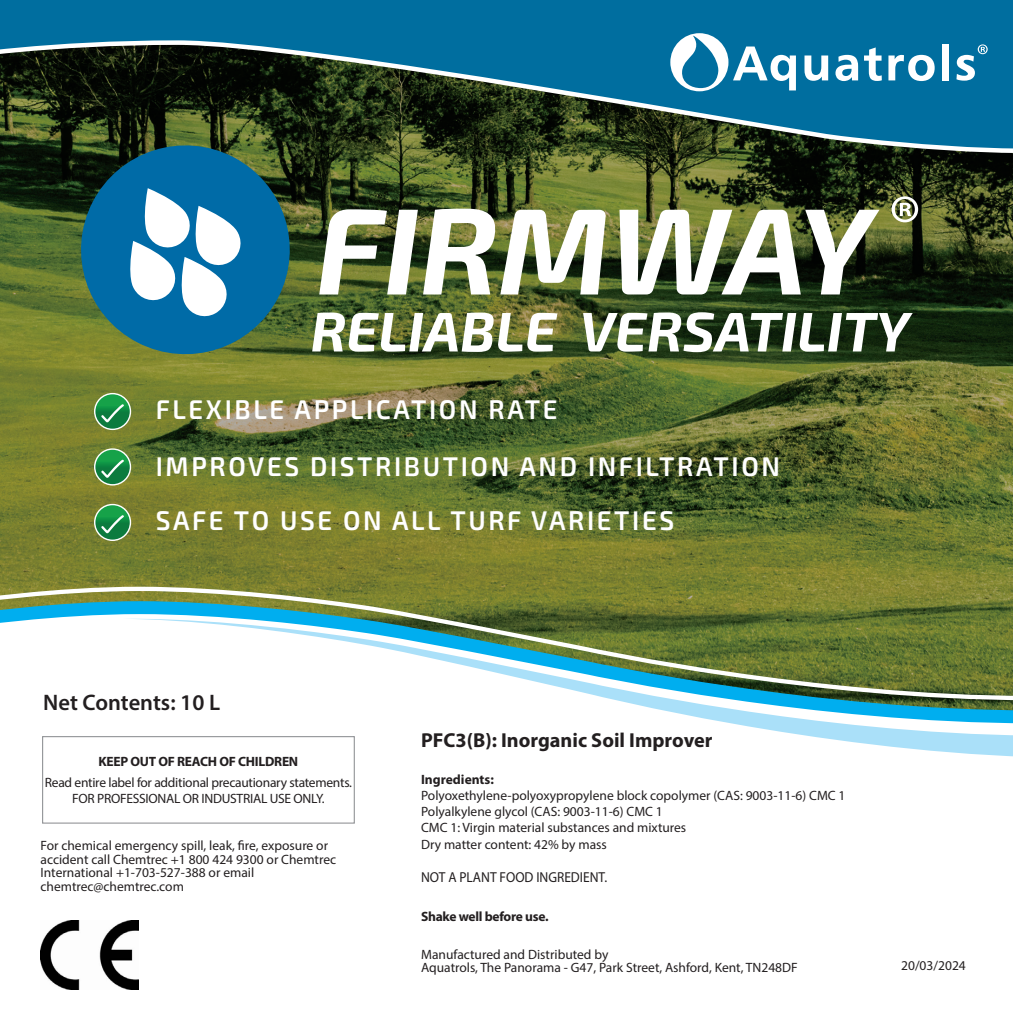
<style>
.page{position:relative;width:1013px;height:1013px;background:#fff}
.page>*{position:absolute;margin:0;border:0;box-sizing:border-box;transform-origin:0 0}
.t1{font:italic 700 55.8px "Exo 2";color:#fff}
.t2{font:600 27px "Exo 2";letter-spacing:.1em;color:#fff;scale:.96 1}
.t3{font:600 22.5px "Myriad Pro";color:#231f20}
.t4{font:700 20.25px "Myriad Pro";color:#231f20}
.t5{font:14.4px "Myriad Pro";color:#231f20;scale:.93 1}
.t6{font:13.5px/16.2px "Myriad Pro";color:#231f20}
.t7{font:13.5px/16.2px "Myriad Pro";letter-spacing:-.02em;color:#231f20;text-align:center}
.t8{font:700 13.5px "Myriad Pro";letter-spacing:-.02em;color:#231f20}
.s1{font-weight:700}
</style>
<div class="page">
<img style="left:0;top:164px;width:1012px;height:422px">
<svg style="left:0;top:586px;width:1012px;height:15px;background:#8b8f43"></svg>
<svg style="left:730px;top:723px;width:282px;height:34px"></svg>
<svg style="left:0;top:601px;width:1012px;height:122px"></svg>
<svg style="left:94px;top:448px;width:37px;height:37px"></svg>
<svg style="left:94px;top:504px;width:37px;height:37px"></svg>
<svg style="left:94px;top:393px;width:37px;height:37px"></svg>
<svg style="left:0;top:0;width:1012px;height:164px;background:#175461"></svg>
<svg style="left:670px;top:33px;width:126px;height:58px"></svg>
<svg style="left:804px;top:55px;width:24px;height:26px"></svg>
<svg style="left:835px;top:55px;width:23px;height:26px"></svg>
<svg style="left:864px;top:47px;width:17px;height:34px"></svg>
<svg style="left:888px;top:55px;width:46px;height:26px"></svg>
<div style="left:942px;top:44px;width:6px;height:36px;background:#fff"></div>
<svg style="left:956px;top:44px;width:31px;height:37px"></svg>
<svg style="left:319px;top:209px;width:287px;height:85px"></svg>
<svg style="left:619px;top:210px;width:260px;height:84px"></svg>
<svg style="left:81px;top:145px;width:223px;height:224px;background:#27676c"></svg>
<svg style="left:126px;top:188px;width:118px;height:131px"></svg>
<svg style="left:891px;top:196px;width:27px;height:26px"></svg>
<div style="left:42px;top:736px;width:313px;height:87px;border:1px solid #939598"></div>
<img style="left:40px;top:920px;width:99px;height:69px">
<p class="t1" style="left:310px;top:298px;width:600px">RELIABLE VERSATILITY</p>
<p class="t2" style="left:156px;top:393px;width:420px">FLEXIBLE APPLICATION RATE</p>
<p class="t2" style="left:156px;top:451px;width:651px">IMPROVES DISTRIBUTION AND INFILTRATION</p>
<p class="t2" style="left:156px;top:504px;width:541px">SAFE TO USE ON ALL TURF VARIETIES</p>
<p class="t3" style="left:43px;top:688px;width:178px">Net Contents: 10 L</p>
<p class="t8" style="left:99px;top:753px;width:201px">KEEP OUT OF REACH OF CHILDREN</p>
<p class="t7" style="left:45px;top:774px;width:309px">Read entire label for additional precautionary statements.<br>FOR PROFESSIONAL OR INDUSTRIAL USE ONLY.</p>
<p class="t6" style="left:40px;top:837px;width:289px">For chemical emergency spill, leak, fire, exposure or</p>
<p class="t6" style="left:40px;top:851px;width:297px">accident call Chemtrec +1 800 424 9300 or Chemtrec</p>
<p class="t6" style="left:40px;top:864px;width:215px">International +1-703-527-388 or email</p>
<p class="t6" style="left:40px;top:878px;width:145px">chemtrec@chemtrec.com</p>
<p class="t4" style="left:421px;top:727px;width:293px">PFC3(B): Inorganic Soil Improver</p>
<p class="t6" style="left:421px;top:771px;width:426px"><span class="s1">Ingredients:<br></span>Polyoxethylene-polyoxypropylene block copolymer (CAS: 9003-11-6) CMC 1<br>Polyalkylene glycol (CAS: 9003-11-6) CMC 1<br>CMC 1: Virgin material substances and mixtures<br>Dry matter content: 42% by mass</p>
<p class="t5" style="left:421px;top:868px;width:202px">NOT A PLANT FOOD INGREDIENT.</p>
<p class="t8" style="left:421px;top:907px;width:129px">Shake well before use.</p>
<p class="t6" style="left:421px;top:946px;width:189px">Manufactured and Distributed by</p>
<p class="t6" style="left:421px;top:959px;width:378px">Aquatrols, The Panorama - G47, Park Street, Ashford, Kent, TN248DF</p>
<p class="t6" style="left:901px;top:956px;width:66px">20/03/2024</p>
</div>
